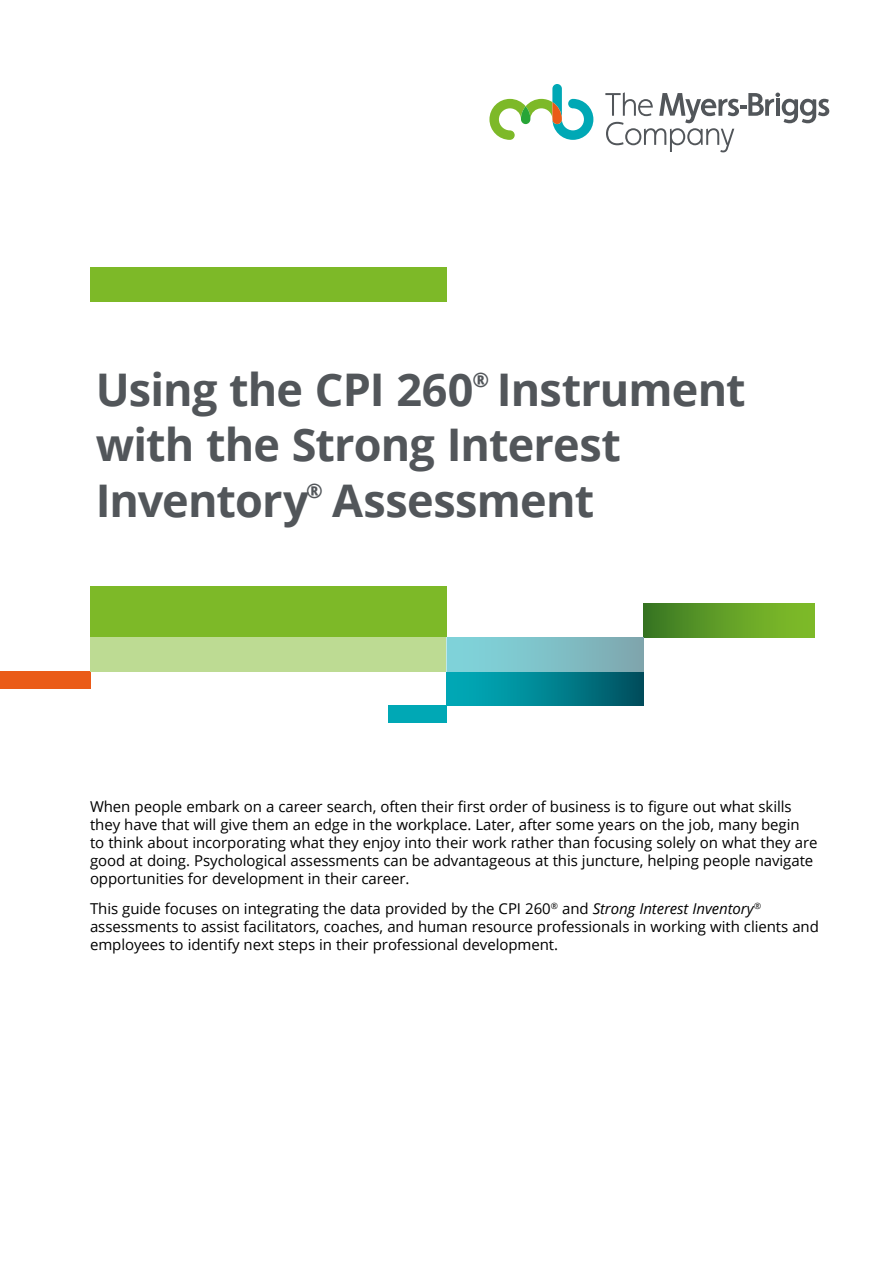
<style>
.page{position:relative;width:893px;height:1263px;background:#fff}
.page>*{position:absolute;margin:0;border:0;box-sizing:border-box;transform-origin:0 0}
.t1{font:700 45px/55.5px "Open Sans";letter-spacing:-.02em;color:#52565a}
.t2{font:700 20.1px "Open Sans";color:#52565a}
.t3{font:15px/18px "Open Sans";letter-spacing:-.005em;color:#000}
.s1{font-style:italic}
</style>
<div class="page">
<svg style="left:489px;top:84px;width:104px;height:56px"></svg>
<svg style="left:605px;top:92px;width:224px;height:60px"></svg>
<div style="left:0;top:672px;width:90px;height:17px;background:#ea5b18"></div>
<div style="left:388px;top:706px;width:58px;height:17px;background:#00a8b5"></div>
<div style="left:644px;top:604px;width:171px;height:34px;background:linear-gradient(to right,#3b7924,#86c32a)"></div>
<div style="left:90px;top:587px;width:356px;height:85px;background:#7db928"></div>
<div style="left:446px;top:638px;width:198px;height:68px;background:linear-gradient(to right,#00b3c0,#005261)"></div>
<div style="left:90px;top:268px;width:356px;height:34px;background:#7db928"></div>
<div style="left:90px;top:638px;width:356px;height:34px;background:#bddb93"></div>
<div style="left:446px;top:638px;width:198px;height:34px;background:linear-gradient(to right,#7fd8df,#7fa8af)"></div>
<h1 class="t1" style="left:96px;top:361px;width:379px">Using the CPI 260</h1>
<h2 class="t2" style="left:473px;top:365px;width:18px">®</h2>
<h1 class="t1" style="left:96px;top:361px;width:652px;text-indent:401px">Instrument with the Strong Interest<br>Inventory</h1>
<h2 class="t2" style="left:306px;top:476px;width:18px">®</h2>
<h1 class="t1" style="left:332px;top:472px;width:264px">Assessment</h1>
<p class="t3" style="left:90px;top:797px;width:729px">When people embark on a career search, often their first order of business is to figure out what skills they have that will give them an edge in the workplace. Later, after some years on the job, many begin to think about incorporating what they enjoy into their work rather than focusing solely on what they are good at doing. Psychological assessments can be advantageous at this juncture, helping people navigate opportunities for development in their career.</p>
<p class="t3" style="left:90px;top:899px;width:730px">This guide focuses on integrating the data provided by the CPI 260<sup>®</sup> and <span class="s1">Strong Interest Inventory</span><sup>® </sup>assessments to assist facilitators, coaches, and human resource professionals in working with clients and employees to identify next steps in their professional development.</p>
</div>
